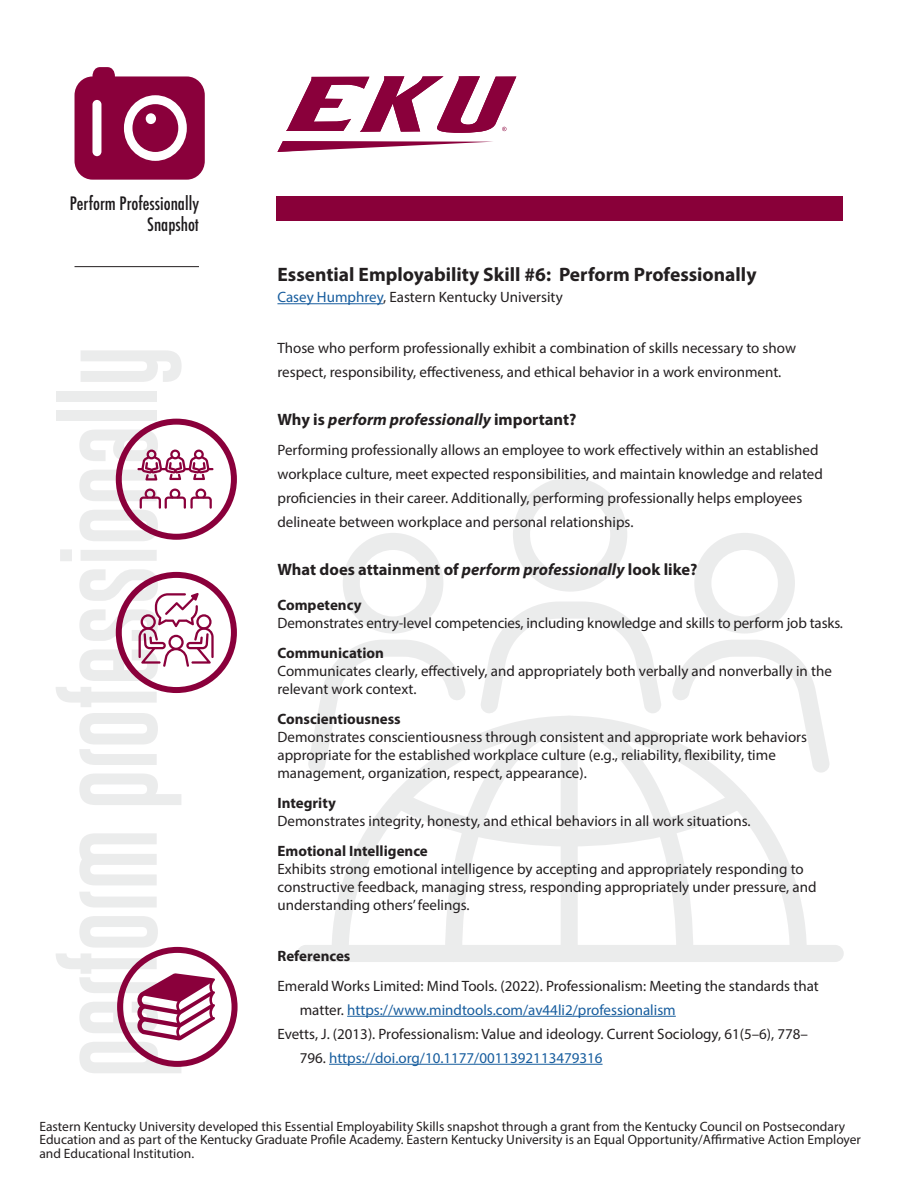
<style>
.page{position:relative;width:918px;height:1188px;background:#fff}
.page>*{position:absolute;margin:0;border:0;box-sizing:border-box;transform-origin:0 0}
.t1{font:700 19.5px "Myriad Pro";color:#231f20}
.t2{font:500 condensed 18px/21.6px "Futura";color:#1d1a1c;text-align:right}
.t3{font:700 16.5px "Myriad Pro";color:#231f20}
.t4{font:italic 700 16.5px "Myriad Pro";color:#231f20}
.t5{font:15px/24px "Myriad Pro";color:#231f20}
.t6{font:700 15px "Myriad Pro";color:#231f20}
.t7{font:13.5px/13.5px "Myriad Pro";color:#231f20}
.s1{color:#175d9e}
.s2{font-style:normal}
.s3{font-style:italic}
.s4{font-weight:700}
</style>
<div class="page">
<svg style="left:332px;top:773px;width:475px;height:172px"></svg>
<svg style="left:445px;top:716px;width:248px;height:229px"></svg>
<svg style="left:389px;top:790px;width:360px;height:56px"></svg>
<div style="left:561px;top:716px;width:17px;height:245px;background:#ebecec;border-radius:9px"></div>
<div style="left:297px;top:945px;width:547px;height:17px;background:#ebecec;border-radius:9px"></div>
<svg style="left:513px;top:477px;width:114px;height:115px"></svg>
<svg style="left:481px;top:602px;width:180px;height:111px"></svg>
<svg style="left:343px;top:533px;width:100px;height:101px"></svg>
<svg style="left:308px;top:640px;width:158px;height:133px"></svg>
<svg style="left:694px;top:533px;width:101px;height:101px"></svg>
<svg style="left:672px;top:640px;width:157px;height:133px"></svg>
<svg style="left:140px;top:489px;width:72px;height:20px"></svg>
<svg style="left:137px;top:450px;width:77px;height:31px"></svg>
<div style="left:116px;top:419px;width:121px;height:121px;border:6px solid #8a003b;border-radius:50%"></div>
<svg style="left:139px;top:593px;width:75px;height:74px"></svg>
<div style="left:116px;top:572px;width:121px;height:121px;border:6px solid #8a003b;border-radius:50%"></div>
<svg style="left:137px;top:973px;width:78px;height:68px"></svg>
<div style="left:117px;top:947px;width:121px;height:120px;border:6px solid #8a003b;border-radius:50%"></div>
<svg style="left:75px;top:67px;width:130px;height:113px"></svg>
<div style="left:276px;top:197px;width:567px;height:24px;background:#890039"></div>
<svg style="left:277px;top:76px;width:239px;height:76px"></svg>
<hr style="left:277px;top:303px;width:106px;height:1px;background:#175d9e">
<hr style="left:347px;top:1016px;width:329px;height:1px;background:#175d9e">
<hr style="left:329px;top:1064px;width:274px;height:1px;background:#175d9e">
<hr style="left:75px;top:266px;width:124px;height:1px;background:#231f20">
<p class="t2" style="left:70px;top:192px;width:131px">Perform Professionally<br>Snapshot</p>
<p class="t1" style="left:277px;top:262px;width:481px">Essential Employability Skill #6: Perform Professionally</p>
<p class="t5" style="left:277px;top:285px;width:287px"><span class="s1">Casey Humphrey</span>, Eastern Kentucky University</p>
<p class="t5" style="left:277px;top:336px;width:520px">Those who perform professionally exhibit a combination of skills necessary to show respect, responsibility, effectiveness, and ethical behavior in a work environment.</p>
<p class="t4" style="left:277px;top:409px;width:301px"><span class="s2">Why is</span> perform professionally <span class="s2">important?</span></p>
<p class="t5" style="left:277px;top:438px;width:547px">Performing professionally allows an employee to work effectively within an established workplace culture, meet expected responsibilities, and maintain knowledge and related proficiencies in their career. Additionally, performing professionally helps employees delineate between workplace and personal relationships.</p>
<p class="t3" style="left:277px;top:559px;width:422px">What does attainment of <span class="s3">perform professionally</span> look like?</p>
<p class="t6" style="left:277px;top:595px;width:86px">Competency</p>
<p class="t5" style="left:277px;top:611px;width:567px">Demonstrates entry-level competencies, including knowledge and skills to perform job tasks.</p>
<p class="t5" style="left:277px;top:644px;width:556px;line-height:18px"><span class="s4">Communication<br></span>Communicates clearly, effectively, and appropriately both verbally and nonverbally in the relevant work context.</p>
<p class="t6" style="left:277px;top:709px;width:125px">Conscientiousness</p>
<p class="t5" style="left:277px;top:725px;width:531px">Demonstrates conscientiousness through consistent and appropriate work behaviors</p>
<p class="t5" style="left:277px;top:743px;width:500px">appropriate for the established workplace culture (e.g., reliability, flexibility, time</p>
<p class="t5" style="left:277px;top:761px;width:311px">management, organization, respect, appearance).</p>
<p class="t6" style="left:277px;top:793px;width:60px">Integrity</p>
<p class="t5" style="left:277px;top:808px;width:475px">Demonstrates integrity, honesty, and ethical behaviors in all work situations.</p>
<p class="t6" style="left:277px;top:841px;width:152px">Emotional Intelligence</p>
<p class="t5" style="left:277px;top:856px;width:528px">Exhibits strong emotional intelligence by accepting and appropriately responding to</p>
<p class="t5" style="left:277px;top:877px;width:541px;line-height:18px">constructive feedback, managing stress, responding appropriately under pressure, and understanding others’ feelings.</p>
<p class="t6" style="left:277px;top:946px;width:75px">References</p>
<p class="t5" style="left:300px;top:973px;width:521px;text-indent:-22px">Emerald Works Limited: Mind Tools. (2022). Professionalism: Meeting the standards that matter. <span class="s1">https://www.mindtools.com/av44li2/professionalism</span></p>
<p class="t5" style="left:300px;top:1022px;width:510px;text-indent:-22px">Evetts, J. (2013). Professionalism: Value and ideology. Current Sociology, 61(5–6), 778–<br>796. <span class="s1">https://doi.org/10.1177/0011392113479316</span></p>
<p class="t7" style="left:39px;top:1119px;width:823px">Eastern Kentucky University developed this Essential Employability Skills snapshot through a grant from the Kentucky Council on Postsecondary<br>Education and as part of the Kentucky Graduate Profile Academy. Eastern Kentucky University is an Equal Opportunity/Affirmative Action Employer and Educational Institution.</p>
</div>
